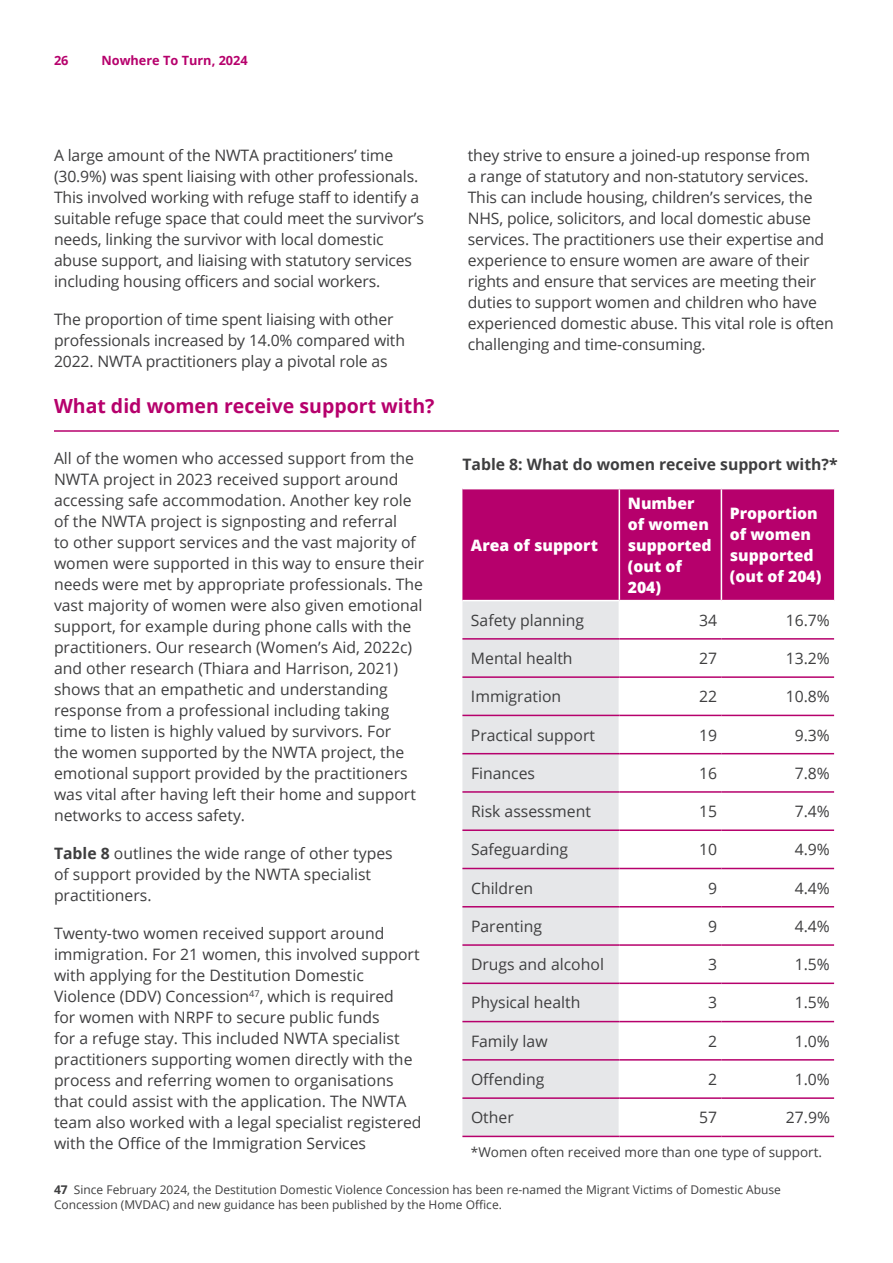
<style>
.page{position:relative;width:893px;height:1263px;background:#fff}
.page>*{position:absolute;margin:0;border:0;box-sizing:border-box;transform-origin:0 0}
.t1{font:700 19.5px "Open Sans";color:#b6006c}
.t2{font:15.75px/21px "Open Sans";color:#3e3e3f}
.t3{font:800 15.75px/21px "Open Sans";color:#fff}
.t4{font:700 15.75px "Open Sans";color:#3e3e3f}
.t5{font:13.5px "Open Sans";color:#3e3e3f}
.t6{font:700 12.75px "Open Sans";color:#b6006c}
.t7{font:12px/15px "Open Sans";color:#3e3e3f}
.s1{font-weight:700}
</style>
<div class="page">
<hr style="left:54px;top:430px;width:785px;height:2px;background:#b6006c">
<div style="left:462px;top:489px;width:372px;height:111px;background:#b6006c"></div>
<div style="left:462px;top:601px;width:157px;height:535px;background:#e6e7e9"></div>
<svg style="left:620px;top:714px;width:214px;height:422px"></svg>
<hr style="left:619px;top:489px;width:1px;height:111px;background:#fff">
<hr style="left:721px;top:489px;width:1px;height:111px;background:#fff">
<hr style="left:721px;top:678px;width:1px;height:37px;background:#fff">
<hr style="left:721px;top:716px;width:1px;height:37px;background:#fff">
<hr style="left:721px;top:754px;width:1px;height:37px;background:#fff">
<hr style="left:721px;top:793px;width:1px;height:36px;background:#fff">
<hr style="left:721px;top:831px;width:1px;height:37px;background:#fff">
<hr style="left:721px;top:869px;width:1px;height:37px;background:#fff">
<hr style="left:721px;top:907px;width:1px;height:37px;background:#fff">
<hr style="left:721px;top:946px;width:1px;height:36px;background:#fff">
<hr style="left:721px;top:984px;width:1px;height:37px;background:#fff">
<hr style="left:721px;top:1022px;width:1px;height:37px;background:#fff">
<hr style="left:721px;top:1060px;width:1px;height:37px;background:#fff">
<hr style="left:721px;top:1099px;width:1px;height:37px;background:#fff">
<hr style="left:462px;top:638px;width:157px;height:2px;background:#b6006c">
<hr style="left:619px;top:638px;width:102px;height:2px;background:#b6006c">
<hr style="left:721px;top:638px;width:113px;height:2px;background:#b6006c">
<hr style="left:462px;top:676px;width:157px;height:2px;background:#b6006c">
<hr style="left:619px;top:676px;width:102px;height:2px;background:#b6006c">
<hr style="left:721px;top:676px;width:113px;height:2px;background:#b6006c">
<hr style="left:462px;top:715px;width:157px;height:1px;background:#b6006c">
<hr style="left:619px;top:715px;width:102px;height:1px;background:#b6006c">
<hr style="left:721px;top:715px;width:113px;height:1px;background:#b6006c">
<hr style="left:462px;top:753px;width:157px;height:1px;background:#b6006c">
<hr style="left:619px;top:753px;width:102px;height:1px;background:#b6006c">
<hr style="left:721px;top:753px;width:113px;height:1px;background:#b6006c">
<hr style="left:462px;top:791px;width:157px;height:2px;background:#b6006c">
<hr style="left:619px;top:791px;width:102px;height:2px;background:#b6006c">
<hr style="left:721px;top:791px;width:113px;height:2px;background:#b6006c">
<hr style="left:462px;top:829px;width:157px;height:2px;background:#b6006c">
<hr style="left:619px;top:829px;width:102px;height:2px;background:#b6006c">
<hr style="left:721px;top:829px;width:113px;height:2px;background:#b6006c">
<hr style="left:462px;top:868px;width:157px;height:1px;background:#b6006c">
<hr style="left:619px;top:868px;width:102px;height:1px;background:#b6006c">
<hr style="left:721px;top:868px;width:113px;height:1px;background:#b6006c">
<hr style="left:462px;top:906px;width:157px;height:1px;background:#b6006c">
<hr style="left:619px;top:906px;width:102px;height:1px;background:#b6006c">
<hr style="left:721px;top:906px;width:113px;height:1px;background:#b6006c">
<hr style="left:462px;top:944px;width:157px;height:2px;background:#b6006c">
<hr style="left:619px;top:944px;width:102px;height:2px;background:#b6006c">
<hr style="left:721px;top:944px;width:113px;height:2px;background:#b6006c">
<hr style="left:462px;top:982px;width:157px;height:2px;background:#b6006c">
<hr style="left:619px;top:982px;width:102px;height:2px;background:#b6006c">
<hr style="left:721px;top:982px;width:113px;height:2px;background:#b6006c">
<hr style="left:462px;top:1021px;width:157px;height:1px;background:#b6006c">
<hr style="left:619px;top:1021px;width:102px;height:1px;background:#b6006c">
<hr style="left:721px;top:1021px;width:113px;height:1px;background:#b6006c">
<hr style="left:462px;top:1059px;width:157px;height:1px;background:#b6006c">
<hr style="left:619px;top:1059px;width:102px;height:1px;background:#b6006c">
<hr style="left:721px;top:1059px;width:113px;height:1px;background:#b6006c">
<hr style="left:462px;top:1097px;width:157px;height:2px;background:#b6006c">
<hr style="left:619px;top:1097px;width:102px;height:2px;background:#b6006c">
<hr style="left:721px;top:1097px;width:113px;height:2px;background:#b6006c">
<hr style="left:462px;top:1136px;width:157px;height:1px;background:#b6006c">
<hr style="left:619px;top:1136px;width:102px;height:1px;background:#b6006c">
<hr style="left:721px;top:1136px;width:113px;height:1px;background:#b6006c">
<p class="t6" style="left:54px;top:55px;width:16px">26</p>
<p class="t6" style="left:101px;top:55px;width:148px">Nowhere To Turn, 2024</p>
<p class="t2" style="left:54px;top:146px;width:371px">A large amount of the NWTA practitioners’ time (30.9%) was spent liaising with other professionals.<br>This involved working with refuge staff to identify a suitable refuge space that could meet the survivor’s needs, linking the survivor with local domestic abuse support, and liaising with statutory services including housing officers and social workers.</p>
<p class="t2" style="left:54px;top:310px;width:353px">The proportion of time spent liaising with other professionals increased by 14.0% compared with<br>2022. NWTA practitioners play a pivotal role as</p>
<p class="t2" style="left:468px;top:146px;width:368px">they strive to ensure a joined-up response from<br>a range of statutory and non-statutory services.<br>This can include housing, children’s services, the NHS, police, solicitors, and local domestic abuse services. The practitioners use their expertise and experience to ensure women are aware of their rights and ensure that services are meeting their duties to support women and children who have experienced domestic abuse. This vital role is often challenging and time-consuming.</p>
<p class="t1" style="left:54px;top:398px;width:382px">What did women receive support with?</p>
<p class="t2" style="left:54px;top:449px;width:372px">All of the women who accessed support from the NWTA project in 2023 received support around accessing safe accommodation. Another key role of the NWTA project is signposting and referral<br>to other support services and the vast majority of women were supported in this way to ensure their needs were met by appropriate professionals. The vast majority of women were also given emotional support, for example during phone calls with the practitioners. Our research (Women’s Aid, 2022c) and other research (Thiara and Harrison, 2021) shows that an empathetic and understanding response from a professional including taking time to listen is highly valued by survivors. For<br>the women supported by the NWTA project, the emotional support provided by the practitioners was vital after having left their home and support networks to access safety.</p>
<p class="t2" style="left:54px;top:844px;width:340px"><span class="s1">Table 8</span> outlines the wide range of other types of support provided by the NWTA specialist practitioners.</p>
<p class="t2" style="left:54px;top:924px;width:369px">Twenty-two women received support around immigration. For 21 women, this involved support with applying for the Destitution Domestic Violence (DDV) Concession<sup>47</sup>, which is required<br>for women with NRPF to secure public funds<br>for a refuge stay. This included NWTA specialist practitioners supporting women directly with the process and referring women to organisations that could assist with the application. The NWTA team also worked with a legal specialist registered with the Office of the Immigration Services</p>
<p class="t4" style="left:462px;top:458px;width:377px">Table 8: What do women receive support with?*</p>
<p class="t3" style="left:628px;top:494px;width:85px">Number of women supported (out of<br>204)</p>
<p class="t3" style="left:730px;top:504px;width:93px">Proportion of women supported (out of 204)</p>
<p class="t3" style="left:471px;top:536px;width:128px">Area of support</p>
<p class="t2" style="left:471px;top:611px;width:115px">Safety planning</p>
<p class="t2" style="left:699px;top:611px;width:20px">34</p>
<p class="t2" style="left:786px;top:611px;width:46px">16.7%</p>
<p class="t2" style="left:471px;top:649px;width:103px">Mental health</p>
<p class="t2" style="left:699px;top:649px;width:20px">27</p>
<p class="t2" style="left:786px;top:649px;width:46px">13.2%</p>
<p class="t2" style="left:471px;top:688px;width:92px">Immigration</p>
<p class="t2" style="left:699px;top:688px;width:20px">22</p>
<p class="t2" style="left:786px;top:688px;width:46px">10.8%</p>
<p class="t2" style="left:471px;top:726px;width:126px">Practical support</p>
<p class="t2" style="left:699px;top:724px;width:20px">19</p>
<p class="t2" style="left:795px;top:724px;width:37px">9.3%</p>
<p class="t2" style="left:471px;top:764px;width:66px">Finances</p>
<p class="t2" style="left:699px;top:764px;width:20px">16</p>
<p class="t2" style="left:795px;top:764px;width:37px">7.8%</p>
<p class="t2" style="left:471px;top:802px;width:121px">Risk assessment</p>
<p class="t2" style="left:699px;top:802px;width:20px">15</p>
<p class="t2" style="left:795px;top:802px;width:37px">7.4%</p>
<p class="t2" style="left:471px;top:841px;width:99px">Safeguarding</p>
<p class="t2" style="left:699px;top:841px;width:20px">10</p>
<p class="t2" style="left:795px;top:839px;width:37px">4.9%</p>
<p class="t2" style="left:471px;top:879px;width:64px">Children</p>
<p class="t2" style="left:708px;top:877px;width:11px">9</p>
<p class="t2" style="left:795px;top:879px;width:37px">4.4%</p>
<p class="t2" style="left:471px;top:917px;width:73px">Parenting</p>
<p class="t2" style="left:708px;top:915px;width:11px">9</p>
<p class="t2" style="left:795px;top:917px;width:37px">4.4%</p>
<p class="t2" style="left:471px;top:955px;width:134px">Drugs and alcohol</p>
<p class="t2" style="left:708px;top:955px;width:11px">3</p>
<p class="t2" style="left:795px;top:955px;width:37px">1.5%</p>
<p class="t2" style="left:471px;top:994px;width:111px">Physical health</p>
<p class="t2" style="left:708px;top:994px;width:11px">3</p>
<p class="t2" style="left:795px;top:994px;width:37px">1.5%</p>
<p class="t2" style="left:471px;top:1032px;width:78px">Family law</p>
<p class="t2" style="left:708px;top:1032px;width:11px">2</p>
<p class="t2" style="left:795px;top:1032px;width:37px">1.0%</p>
<p class="t2" style="left:471px;top:1068px;width:75px">Offending</p>
<p class="t2" style="left:708px;top:1070px;width:11px">2</p>
<p class="t2" style="left:795px;top:1070px;width:37px">1.0%</p>
<p class="t2" style="left:471px;top:1109px;width:44px">Other</p>
<p class="t2" style="left:699px;top:1109px;width:20px">57</p>
<p class="t2" style="left:786px;top:1107px;width:46px">27.9%</p>
<p class="t5" style="left:471px;top:1146px;width:353px">*Women often received more than one type of support.</p>
<p class="t7" style="left:54px;top:1183px;width:728px"><span class="s1">47</span> Since February 2024, the Destitution Domestic Violence Concession has been re-named the Migrant Victims of Domestic Abuse<br>Concession (MVDAC) and new guidance has been published by the Home Office.</p>
</div>
